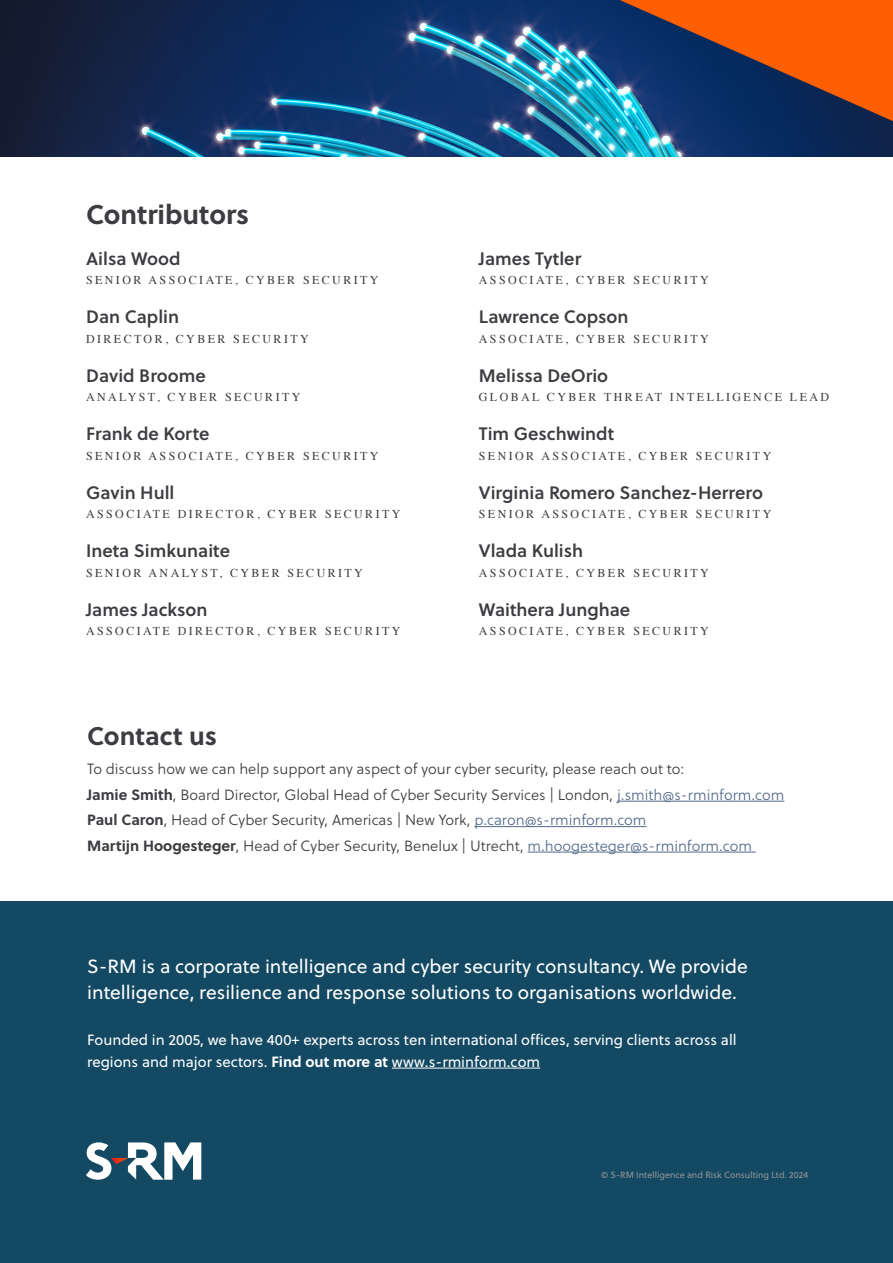
<style>
.page{position:relative;width:893px;height:1263px;background:#fff}
.page>*{position:absolute;margin:0;border:0;box-sizing:border-box;transform-origin:0 0}
.t1{font:700 27px "Soleil";color:#3c3c41}
.t2{font:700 25.5px "Soleil";color:#3c3c41}
.t3{font:19.05px/25.5px "Soleil";color:#fff}
.t4{font:18px "Soleil Sb";color:#3c3c41}
.t5{font:14.85px/25.5px "Soleil Lt";color:#3c3c41}
.t6{font:14.85px/21.1px "Soleil";color:#fff}
.t7{font:12px "Times";letter-spacing:.2em;color:#3c3c41}
.t8{font:9px "Soleil";color:#929497}
.s1{font-family:"Soleil";font-weight:700}
.s2{color:#516988}
.s3{font-weight:700}
</style>
<div class="page">
<img style="left:0;top:0;width:893px;height:156px">
<div style="left:0;top:901px;width:893px;height:362px;background:#144963"></div>
<hr style="left:392px;top:1068px;width:148px;height:1px;background:#fff">
<hr style="left:617px;top:801px;width:167px;height:1px;background:#516988">
<hr style="left:474px;top:826px;width:173px;height:1px;background:#516988">
<hr style="left:528px;top:852px;width:228px;height:1px;background:#516988">
<svg style="left:86px;top:1142px;width:115px;height:38px"></svg>
<svg style="left:620px;top:0;width:273px;height:121px;background:#854934"></svg>
<h1 class="t1" style="left:86px;top:193px;width:165px">Contributors</h1>
<h3 class="t4" style="left:86px;top:245px;width:96px">Ailsa Wood</h3>
<p class="t7" style="left:86px;top:269px;width:294px">SENIOR ASSOCIATE, CYBER SECURITY</p>
<h3 class="t4" style="left:86px;top:303px;width:95px">Dan Caplin</h3>
<p class="t7" style="left:86px;top:327px;width:224px">DIRECTOR, CYBER SECURITY</p>
<h3 class="t4" style="left:86px;top:362px;width:121px">David Broome</h3>
<p class="t7" style="left:86px;top:386px;width:216px">ANALYST, CYBER SECURITY</p>
<h3 class="t4" style="left:86px;top:420px;width:125px">Frank de Korte</h3>
<p class="t7" style="left:86px;top:444px;width:294px">SENIOR ASSOCIATE, CYBER SECURITY</p>
<h3 class="t4" style="left:86px;top:479px;width:90px">Gavin Hull</h3>
<p class="t7" style="left:86px;top:503px;width:316px">ASSOCIATE DIRECTOR, CYBER SECURITY</p>
<h3 class="t4" style="left:86px;top:537px;width:145px">Ineta Simkunaite</h3>
<p class="t7" style="left:86px;top:561px;width:278px">SENIOR ANALYST, CYBER SECURITY</p>
<h3 class="t4" style="left:86px;top:596px;width:123px">James Jackson</h3>
<p class="t7" style="left:86px;top:620px;width:316px">ASSOCIATE DIRECTOR, CYBER SECURITY</p>
<h3 class="t4" style="left:479px;top:245px;width:104px">James Tytler</h3>
<p class="t7" style="left:479px;top:269px;width:231px">ASSOCIATE, CYBER SECURITY</p>
<h3 class="t4" style="left:479px;top:303px;width:151px">Lawrence Copson</h3>
<p class="t7" style="left:479px;top:327px;width:231px">ASSOCIATE, CYBER SECURITY</p>
<h3 class="t4" style="left:479px;top:362px;width:131px">Melissa DeOrio</h3>
<p class="t7" style="left:479px;top:386px;width:352px">GLOBAL CYBER THREAT INTELLIGENCE LEAD</p>
<h3 class="t4" style="left:479px;top:420px;width:137px">Tim Geschwindt</h3>
<p class="t7" style="left:479px;top:444px;width:294px">SENIOR ASSOCIATE, CYBER SECURITY</p>
<h3 class="t4" style="left:479px;top:479px;width:286px">Virginia Romero Sanchez-Herrero</h3>
<p class="t7" style="left:479px;top:503px;width:294px">SENIOR ASSOCIATE, CYBER SECURITY</p>
<h3 class="t4" style="left:479px;top:537px;width:106px">Vlada Kulish</h3>
<p class="t7" style="left:479px;top:561px;width:231px">ASSOCIATE, CYBER SECURITY</p>
<h3 class="t4" style="left:479px;top:596px;width:153px">Waithera Junghae</h3>
<p class="t7" style="left:479px;top:620px;width:231px">ASSOCIATE, CYBER SECURITY</p>
<h2 class="t2" style="left:87px;top:716px;width:131px">Contact us</h2>
<p class="t5" style="left:87px;top:756px;width:699px">To discuss how we can help support any aspect of your cyber security, please reach out to:<br><span class="s1">Jamie Smith</span>, Board Director, Global Head of Cyber Security Services | London, <span class="s2">j.smith@s-rminform.com </span><span class="s1">Paul Caron</span>, Head of Cyber Security, Americas | New York, <span class="s2">p.caron@s-rminform.com<br></span><span class="s1">Martijn Hoogesteger</span>, Head of Cyber Security, Benelux | Utrecht, <span class="s2">m.hoogesteger@s-rminform.com</span></p>
<h3 class="t3" style="left:87px;top:953px;width:662px">S-RM is a corporate intelligence and cyber security consultancy. We provide intelligence, resilience and response solutions to organisations worldwide.</h3>
<p class="t6" style="left:87px;top:1029px;width:651px">Founded in 2005, we have 400+ experts across ten international offices, serving clients across all regions and major sectors. <span class="s3">Find out more at</span> www.s-rminform.com</p>
<p class="t8" style="left:601px;top:1168px;width:209px">© S-RM Intelligence and Risk Consulting Ltd. 2024</p>
</div>
